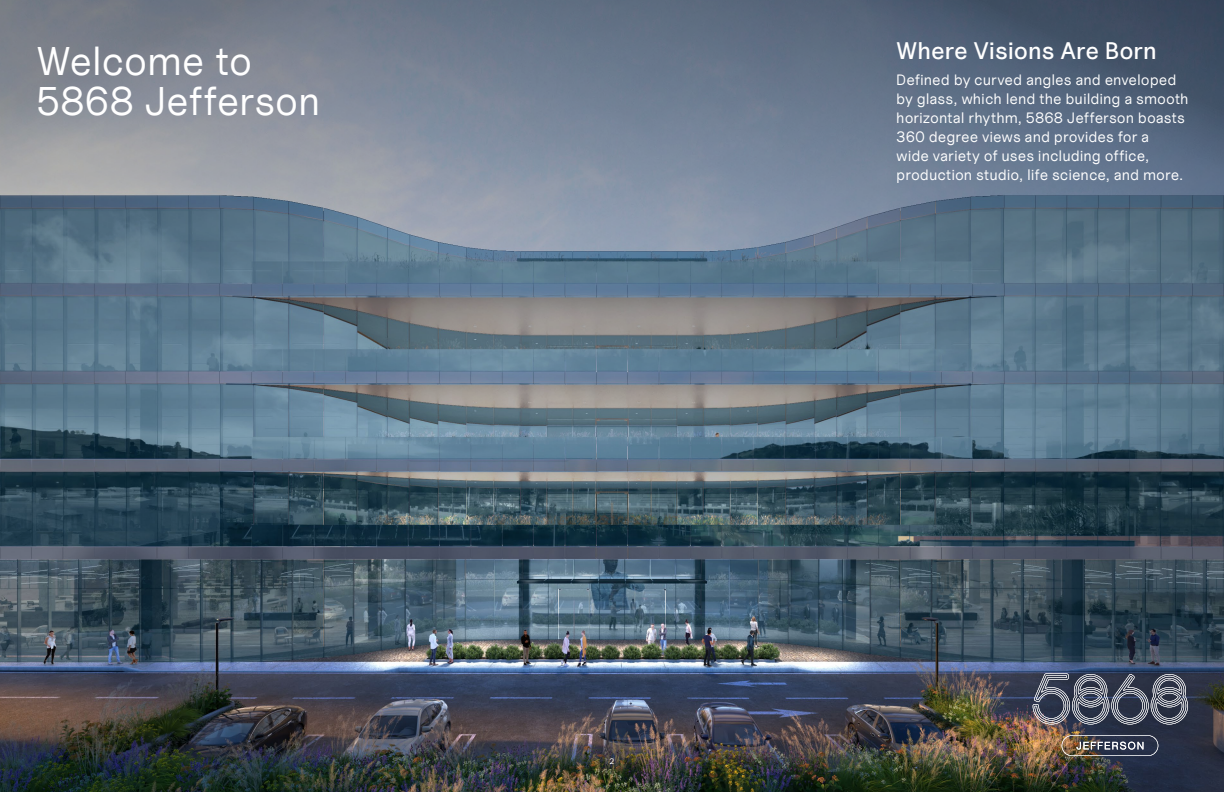
<style>
.page{position:relative;width:1224px;height:792px;background:#fff}
.page>*{position:absolute;margin:0;border:0;box-sizing:border-box;transform-origin:0 0}
.t1{font:40px "Uncut Sans Regular";letter-spacing:-.01em;color:#fff}
.t2{font:24px "Uncut Sans Medium";letter-spacing:-.005em;color:#fff}
.t3{font:15px/19px "Uncut Sans Regular";color:#fff}
.t4{font:8px "Uncut Sans Regular";color:#fff}
</style>
<div class="page">
<img style="left:0;top:0;width:1224px;height:792px">
<svg style="left:1033px;top:674px;width:155px;height:50px;background:#5c6170"></svg>
<svg style="left:1062px;top:735px;width:96px;height:21px;background:#656267"></svg>
<h1 class="t1" style="left:36px;top:36px;width:218px">Welcome to</h1>
<h2 class="t2" style="left:896px;top:36px;width:262px">Where Visions Are Born</h2>
<h1 class="t1" style="left:36px;top:76px;width:286px">5868 Jefferson</h1>
<p class="t3" style="left:896px;top:70px;width:294px">Defined by curved angles and enveloped by glass, which lend the building a smooth horizontal rhythm, 5868 Jefferson boasts 360 degree views and provides for a<br>wide variety of uses including office, production studio, life science, and more.</p>
<p class="t4" style="left:610px;top:756px;width:6px">2</p>
</div>
